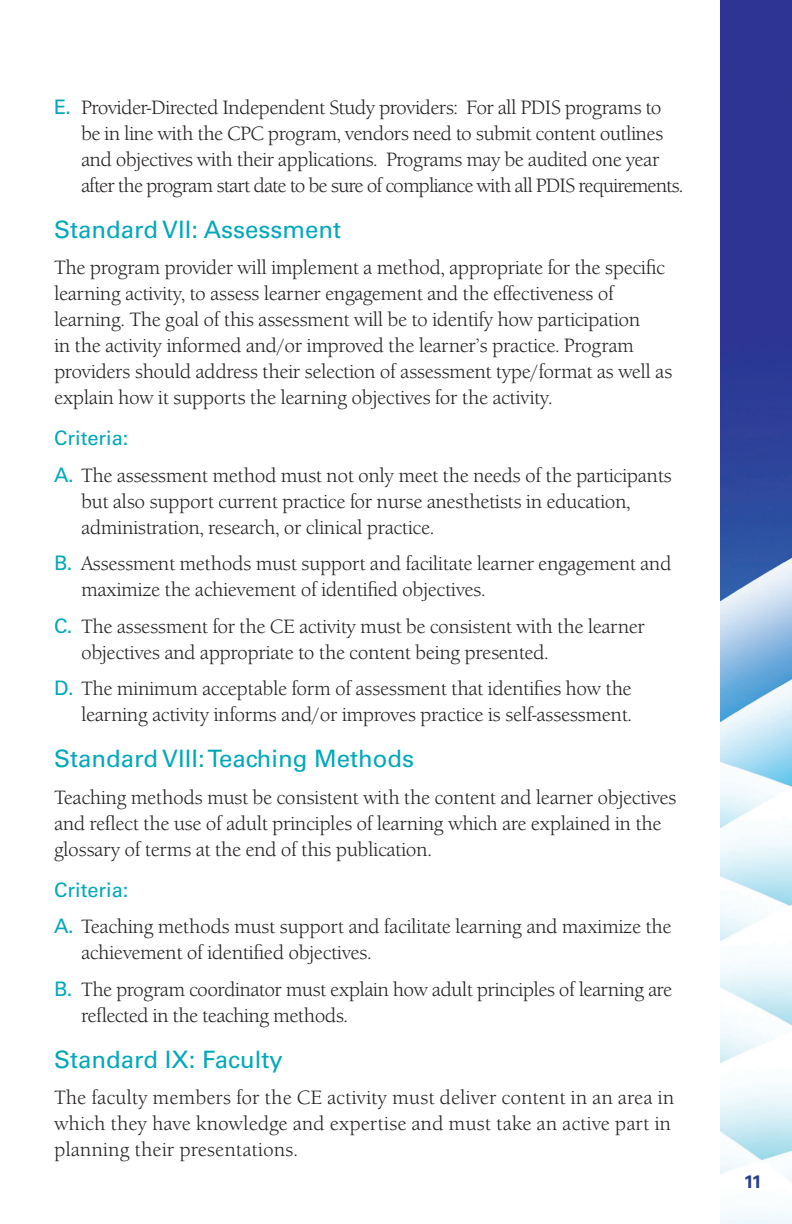
<style>
.page{position:relative;width:792px;height:1224px;background:#fff}
.page>*{position:absolute;margin:0;border:0;box-sizing:border-box;transform-origin:0 0}
.t1{font:24px "Univers";color:#00a8b9}
.t2{font:20px/26px "Berkeley Old ITC";letter-spacing:-.02em;color:#231f20}
.t3{font:20px/26px "Berkeley Old ITC";color:#231f20}
.t4{font:20px "Univers";color:#00a8b9}
.t5{font:700 18px "Univers";color:#253f8e}
.s1{font-family:"Univers";color:#00a8b9}
</style>
<div class="page">
<img style="left:720px;top:0;width:72px;height:1224px">
<p class="t2" style="left:81px;top:94px;width:604px;text-indent:-27px"><span class="s1">E.</span> Provider-Directed Independent Study providers: For all PDIS programs to be in line with the CPC program, vendors need to submit content outlines and objectives with their applications. Programs may be audited one year after the program start date to be sure of compliance with all PDIS requirements.</p>
<p class="t1" style="left:54px;top:215px;width:289px">Standard VII: Assessment</p>
<p class="t2" style="left:54px;top:255px;width:620px">The program provider will implement a method, appropriate for the specific learning activity, to assess learner engagement and the effectiveness of learning. The goal of this assessment will be to identify how participation<br>in the activity informed and/or improved the learner’s practice. Program providers should address their selection of assessment type/format as well as explain how it supports the learning objectives for the activity.</p>
<p class="t4" style="left:54px;top:426px;width:76px">Criteria:</p>
<p class="t2" style="left:81px;top:462px;width:592px;text-indent:-27px"><span class="s1">A.</span> The assessment method must not only meet the needs of the participants but also support current practice for nurse anesthetists in education, administration, research, or clinical practice.</p>
<p class="t2" style="left:81px;top:551px;width:592px;text-indent:-27px"><span class="s1">B.</span> Assessment methods must support and facilitate learner engagement and maximize the achievement of identified objectives.</p>
<p class="t2" style="left:81px;top:613px;width:565px;text-indent:-27px"><span class="s1">C.</span> The assessment for the CE activity must be consistent with the learner objectives and appropriate to the content being presented.</p>
<p class="t2" style="left:54px;top:676px;width:580px;text-align:right"><span class="s1">D.</span> The minimum acceptable form of assessment that identifies how the learning activity informs and/or improves practice is self-assessment.</p>
<p class="t1" style="left:54px;top:744px;width:362px">Standard VIII: Teaching Methods</p>
<p class="t2" style="left:54px;top:784px;width:624px">Teaching methods must be consistent with the content and learner objectives and reflect the use of adult principles of learning which are explained in the glossary of terms at the end of this publication.</p>
<p class="t4" style="left:54px;top:878px;width:76px">Criteria:</p>
<p class="t2" style="left:81px;top:914px;width:592px;text-indent:-27px"><span class="s1">A.</span> Teaching methods must support and facilitate learning and maximize the achievement of identified objectives.</p>
<p class="t2" style="left:81px;top:976px;width:593px;text-indent:-27px"><span class="s1">B.</span> The program coordinator must explain how adult principles of learning are reflected in the teaching methods.</p>
<p class="t1" style="left:54px;top:1045px;width:230px">Standard IX: Faculty</p>
<p class="t3" style="left:54px;top:1085px;width:622px">The faculty members for the CE activity must deliver content in an area in which they have knowledge and expertise and must take an active part in planning their presentations.</p>
<p class="t5" style="left:744px;top:1171px;width:20px">11</p>
</div>
